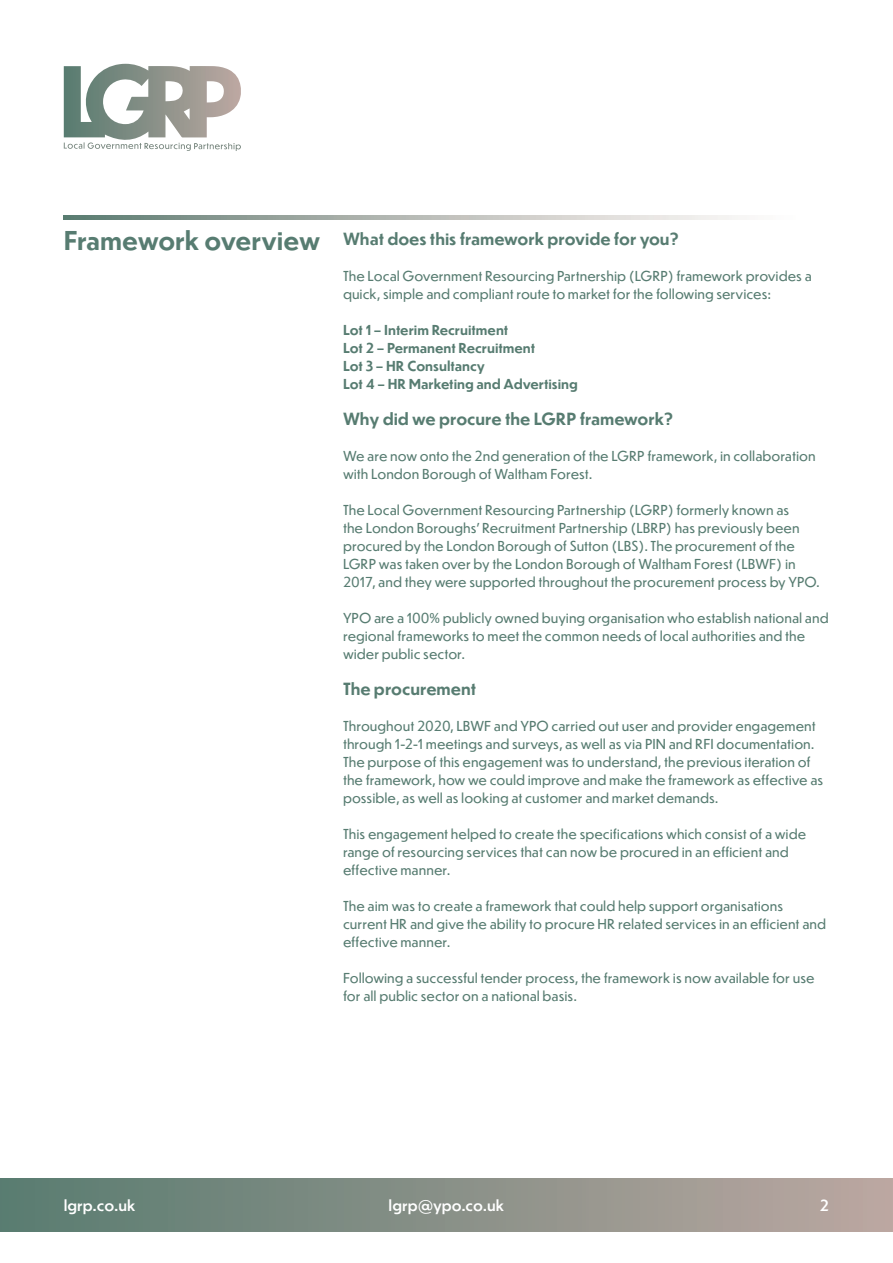
<style>
.page{position:relative;width:893px;height:1263px;background:#fff}
.page>*{position:absolute;margin:0;border:0;box-sizing:border-box;transform-origin:0 0}
.t1{font:700 16.5px "Dunbar Text";color:#577c71}
.t2{font:500 15px "Dunbar Text";color:#fff}
.t3{font:13.5px/18px "Dunbar Text";color:#577c71}
.t4{font:700 13.5px/18px "Dunbar Text";color:#577c71}
.s1{font-size:25.5px}
</style>
<div class="page">
<div style="left:0;top:1178px;width:893px;height:54px;background:linear-gradient(to right,#587b70,#bba7a1)"></div>
<svg style="left:64px;top:64px;width:177px;height:87px"></svg>
<img style="left:64px;top:215px;width:674px;height:4px">
<p class="t1" style="left:64px;top:226px;width:617px"><span class="s1">Framework overview</span> What does this framework provide for you?</p>
<p class="t3" style="left:343px;top:266px;width:470px">The Local Government Resourcing Partnership (LGRP) framework provides a quick, simple and compliant route to market for the following services:</p>
<p class="t4" style="left:343px;top:320px;width:236px">Lot 1 – Interim Recruitment<br>Lot 2 – Permanent Recruitment<br>Lot 3 – HR Consultancy<br>Lot 4 – HR Marketing and Advertising</p>
<p class="t1" style="left:343px;top:406px;width:332px">Why did we procure the LGRP framework?</p>
<p class="t3" style="left:343px;top:446px;width:474px">We are now onto the 2nd generation of the LGRP framework, in collaboration with London Borough of Waltham Forest.</p>
<p class="t3" style="left:343px;top:500px;width:478px">The Local Government Resourcing Partnership (LGRP) formerly known as<br>the London Boroughs’ Recruitment Partnership (LBRP) has previously been procured by the London Borough of Sutton (LBS). The procurement of the LGRP was taken over by the London Borough of Waltham Forest (LBWF) in 2017, and they were supported throughout the procurement process by YPO.</p>
<p class="t3" style="left:343px;top:608px;width:487px">YPO are a 100% publicly owned buying organisation who establish national and regional frameworks to meet the common needs of local authorities and the wider public sector.</p>
<p class="t1" style="left:343px;top:676px;width:135px">The procurement</p>
<p class="t3" style="left:343px;top:716px;width:482px">Throughout 2020, LBWF and YPO carried out user and provider engagement through 1-2-1 meetings and surveys, as well as via PIN and RFI documentation.<br>The purpose of this engagement was to understand, the previous iteration of the framework, how we could improve and make the framework as effective as possible, as well as looking at customer and market demands.</p>
<p class="t3" style="left:343px;top:824px;width:465px">This engagement helped to create the specifications which consist of a wide range of resourcing services that can now be procured in an efficient and effective manner.</p>
<p class="t3" style="left:343px;top:896px;width:485px">The aim was to create a framework that could help support organisations current HR and give the ability to procure HR related services in an efficient and effective manner.</p>
<p class="t3" style="left:343px;top:968px;width:473px">Following a successful tender process, the framework is now available for use for all public sector on a national basis.</p>
<p class="t2" style="left:64px;top:1194px;width:73px">lgrp.co.uk</p>
<p class="t2" style="left:389px;top:1194px;width:117px">lgrp@ypo.co.uk</p>
<p class="t2" style="left:820px;top:1194px;width:11px">2</p>
</div>
